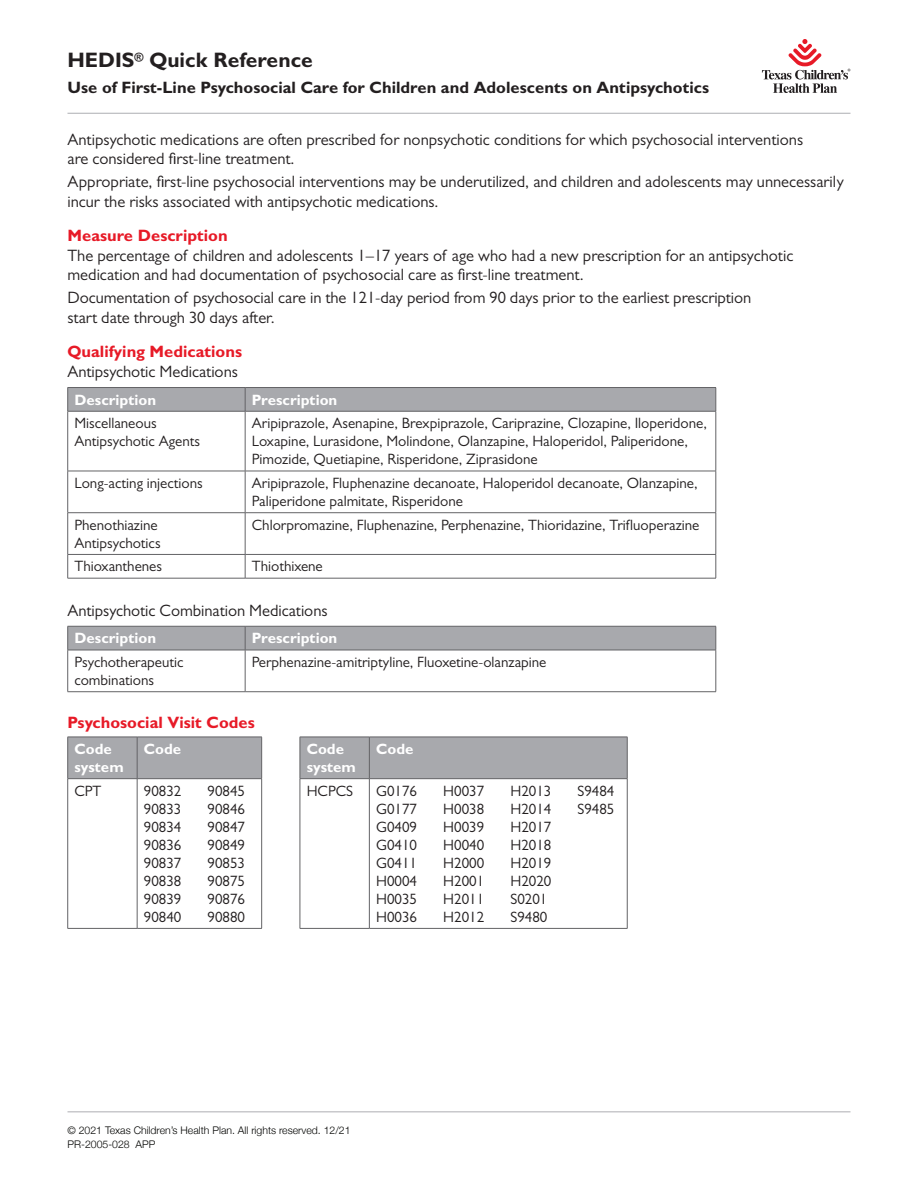
<style>
.page{position:relative;width:918px;height:1188px;background:#fff}
.page>*{position:absolute;margin:0;border:0;box-sizing:border-box;transform-origin:0 0}
.t1{font:700 21px "Gill Sans MT Std";color:#231f20}
.t2{font:16.5px/19.8px "Gill Sans MT Std";color:#231f20}
.t3{font:700 16.5px "Gill Sans MT Std";color:#231f20}
.t4{font:700 16.5px "Gill Sans MT Std";color:#e71a27}
.t5{font:15px/18px "Gill Sans MT Std";color:#231f20}
.t6{font:700 15px/18px "Gill Sans MT Std";color:#fff}
.t7{font:300 10.5px/13.5px "Helvetica Neue";color:#040503}
</style>
<div class="page">
<hr style="left:68px;top:387px;width:177px;height:1px;background:#636366">
<hr style="left:245px;top:387px;width:471px;height:1px;background:#636366">
<div style="left:67px;top:388px;width:650px;height:23px;background:#a8a9ad"></div>
<hr style="left:68px;top:411px;width:177px;height:1px;background:#636366">
<hr style="left:245px;top:411px;width:471px;height:1px;background:#636366">
<hr style="left:67px;top:411px;width:1px;height:60px;background:#636366">
<hr style="left:245px;top:411px;width:1px;height:60px;background:#636366">
<hr style="left:716px;top:411px;width:1px;height:60px;background:#636366">
<hr style="left:68px;top:471px;width:177px;height:1px;background:#636366">
<hr style="left:67px;top:471px;width:1px;height:41px;background:#636366">
<hr style="left:245px;top:471px;width:471px;height:1px;background:#636366">
<hr style="left:245px;top:471px;width:1px;height:41px;background:#636366">
<hr style="left:716px;top:471px;width:1px;height:41px;background:#636366">
<hr style="left:68px;top:512px;width:177px;height:1px;background:#636366">
<hr style="left:67px;top:513px;width:1px;height:41px;background:#636366">
<hr style="left:245px;top:512px;width:471px;height:1px;background:#636366">
<hr style="left:245px;top:513px;width:1px;height:41px;background:#636366">
<hr style="left:716px;top:513px;width:1px;height:41px;background:#636366">
<hr style="left:68px;top:554px;width:177px;height:1px;background:#636366">
<svg style="left:67px;top:555px;width:1px;height:23px"></svg>
<hr style="left:245px;top:554px;width:471px;height:1px;background:#636366">
<svg style="left:245px;top:555px;width:1px;height:23px"></svg>
<svg style="left:716px;top:555px;width:1px;height:23px"></svg>
<hr style="left:68px;top:578px;width:177px;height:1px;background:#636366">
<hr style="left:245px;top:578px;width:471px;height:1px;background:#636366">
<svg style="left:67px;top:626px;width:650px;height:24px;background:#a4a5a9"></svg>
<hr style="left:68px;top:650px;width:177px;height:1px;background:#636366">
<hr style="left:245px;top:650px;width:471px;height:1px;background:#636366">
<hr style="left:67px;top:650px;width:1px;height:41px;background:#636366">
<hr style="left:245px;top:650px;width:1px;height:41px;background:#636366">
<hr style="left:716px;top:650px;width:1px;height:41px;background:#636366">
<hr style="left:68px;top:691px;width:177px;height:1px;background:#636366">
<hr style="left:245px;top:691px;width:471px;height:1px;background:#636366">
<div style="left:68px;top:738px;width:193px;height:40px;background:#a8a9ad"></div>
<hr style="left:68px;top:737px;width:69px;height:1px;background:#636366">
<hr style="left:67px;top:737px;width:1px;height:41px;background:#636366">
<hr style="left:137px;top:737px;width:125px;height:1px;background:#636366">
<hr style="left:137px;top:737px;width:1px;height:41px;background:#636366">
<hr style="left:261px;top:737px;width:1px;height:41px;background:#636366">
<hr style="left:68px;top:778px;width:69px;height:1px;background:#636366">
<hr style="left:137px;top:778px;width:125px;height:1px;background:#636366">
<hr style="left:67px;top:779px;width:1px;height:149px;background:#636366">
<hr style="left:137px;top:779px;width:1px;height:149px;background:#636366">
<hr style="left:261px;top:779px;width:1px;height:149px;background:#636366">
<hr style="left:68px;top:928px;width:69px;height:1px;background:#636366">
<hr style="left:137px;top:928px;width:125px;height:1px;background:#636366">
<div style="left:301px;top:738px;width:326px;height:40px;background:#a8a9ad"></div>
<hr style="left:300px;top:737px;width:69px;height:1px;background:#636366">
<hr style="left:300px;top:737px;width:1px;height:41px;background:#636366">
<hr style="left:369px;top:737px;width:258px;height:1px;background:#636366">
<hr style="left:369px;top:737px;width:1px;height:41px;background:#636366">
<hr style="left:627px;top:737px;width:1px;height:41px;background:#636366">
<hr style="left:300px;top:778px;width:69px;height:1px;background:#636366">
<hr style="left:369px;top:778px;width:258px;height:1px;background:#636366">
<hr style="left:300px;top:779px;width:1px;height:149px;background:#636366">
<hr style="left:369px;top:779px;width:1px;height:149px;background:#636366">
<hr style="left:627px;top:779px;width:1px;height:149px;background:#636366">
<hr style="left:300px;top:928px;width:69px;height:1px;background:#636366">
<hr style="left:369px;top:928px;width:258px;height:1px;background:#636366">
<hr style="left:68px;top:113px;width:782px;height:1px;background:#adaeb2">
<hr style="left:68px;top:1111px;width:782px;height:1px;background:#adaeb2">
<svg style="left:762px;top:39px;width:88px;height:54px"></svg>
<h1 class="t1" style="left:68px;top:47px;width:247px">HEDIS<sup>®</sup> Quick Reference</h1>
<p class="t3" style="left:68px;top:77px;width:643px">Use of First-Line Psychosocial Care for Children and Adolescents on Antipsychotics</p>
<p class="t2" style="left:68px;top:129px;width:737px">Antipsychotic medications are often prescribed for nonpsychotic conditions for which psychosocial interventions are considered first-line treatment.</p>
<p class="t2" style="left:68px;top:172px;width:778px">Appropriate, first-line psychosocial interventions may be underutilized, and children and adolescents may unnecessarily incur the risks associated with antipsychotic medications.</p>
<p class="t4" style="left:68px;top:225px;width:162px">Measure Description</p>
<p class="t2" style="left:68px;top:245px;width:727px">The percentage of children and adolescents 1–17 years of age who had a new prescription for an antipsychotic medication and had documentation of psychosocial care as first-line treatment.</p>
<p class="t2" style="left:68px;top:288px;width:685px">Documentation of psychosocial care in the 121-day period from 90 days prior to the earliest prescription start date through 30 days after.</p>
<p class="t4" style="left:68px;top:341px;width:176px">Qualifying Medications</p>
<p class="t2" style="left:68px;top:361px;width:172px">Antipsychotic Medications</p>
<p class="t6" style="left:74px;top:390px;width:83px">Description</p>
<p class="t6" style="left:252px;top:390px;width:87px">Prescription</p>
<p class="t5" style="left:74px;top:414px;width:127px">Miscellaneous<br>Antipsychotic Agents</p>
<p class="t5" style="left:252px;top:414px;width:457px">Aripiprazole, Asenapine, Brexpiprazole, Cariprazine, Clozapine, Iloperidone,<br>Loxapine, Lurasidone, Molindone, Olanzapine, Haloperidol, Paliperidone,<br>Pimozide, Quetiapine, Risperidone, Ziprasidone</p>
<p class="t5" style="left:74px;top:474px;width:130px">Long-acting injections</p>
<p class="t5" style="left:252px;top:474px;width:447px">Aripiprazole, Fluphenazine decanoate, Haloperidol decanoate, Olanzapine,<br>Paliperidone palmitate, Risperidone</p>
<p class="t5" style="left:74px;top:516px;width:88px">Phenothiazine<br>Antipsychotics</p>
<p class="t5" style="left:252px;top:516px;width:449px">Chlorpromazine, Fluphenazine, Perphenazine, Thioridazine, Trifluoperazine</p>
<p class="t5" style="left:74px;top:557px;width:89px">Thioxanthenes</p>
<p class="t5" style="left:252px;top:557px;width:72px">Thiothixene</p>
<p class="t2" style="left:68px;top:601px;width:262px">Antipsychotic Combination Medications</p>
<p class="t6" style="left:74px;top:629px;width:83px">Description</p>
<p class="t6" style="left:252px;top:629px;width:87px">Prescription</p>
<p class="t5" style="left:74px;top:653px;width:111px">Psychotherapeutic combinations</p>
<p class="t5" style="left:252px;top:653px;width:296px">Perphenazine-amitriptyline, Fluoxetine-olanzapine</p>
<p class="t4" style="left:68px;top:712px;width:189px">Psychosocial Visit Codes</p>
<p class="t6" style="left:74px;top:740px;width:51px">Code system</p>
<p class="t6" style="left:144px;top:740px;width:39px">Code</p>
<p class="t5" style="left:74px;top:782px;width:29px">CPT</p>
<p class="t5" style="left:144px;top:782px;width:39px">90832</p>
<p class="t5" style="left:208px;top:782px;width:39px">90845</p>
<p class="t5" style="left:144px;top:800px;width:39px">90833</p>
<p class="t5" style="left:208px;top:800px;width:39px">90846</p>
<p class="t5" style="left:144px;top:818px;width:39px">90834</p>
<p class="t5" style="left:208px;top:818px;width:39px">90847</p>
<p class="t5" style="left:144px;top:836px;width:39px">90836</p>
<p class="t5" style="left:208px;top:836px;width:39px">90849</p>
<p class="t5" style="left:144px;top:854px;width:39px">90837</p>
<p class="t5" style="left:208px;top:854px;width:39px">90853</p>
<p class="t5" style="left:144px;top:872px;width:39px">90838</p>
<p class="t5" style="left:208px;top:872px;width:39px">90875</p>
<p class="t5" style="left:144px;top:890px;width:39px">90839</p>
<p class="t5" style="left:208px;top:890px;width:39px">90876</p>
<p class="t5" style="left:144px;top:908px;width:39px">90840</p>
<p class="t5" style="left:208px;top:908px;width:39px">90880</p>
<p class="t6" style="left:307px;top:740px;width:51px">Code system</p>
<p class="t6" style="left:376px;top:740px;width:39px">Code</p>
<p class="t5" style="left:307px;top:782px;width:48px">HCPCS</p>
<p class="t5" style="left:376px;top:782px;width:42px">G0176</p>
<p class="t5" style="left:443px;top:782px;width:42px">H0037</p>
<p class="t5" style="left:510px;top:782px;width:42px">H2013</p>
<p class="t5" style="left:578px;top:782px;width:38px">S9484</p>
<p class="t5" style="left:376px;top:800px;width:42px">G0177</p>
<p class="t5" style="left:443px;top:800px;width:42px">H0038</p>
<p class="t5" style="left:510px;top:800px;width:42px">H2014</p>
<p class="t5" style="left:578px;top:800px;width:38px">S9485</p>
<p class="t5" style="left:376px;top:818px;width:42px">G0409</p>
<p class="t5" style="left:443px;top:818px;width:42px">H0039</p>
<p class="t5" style="left:510px;top:818px;width:42px">H2017</p>
<p class="t5" style="left:376px;top:836px;width:42px">G0410</p>
<p class="t5" style="left:443px;top:836px;width:42px">H0040</p>
<p class="t5" style="left:510px;top:836px;width:42px">H2018</p>
<p class="t5" style="left:376px;top:854px;width:42px">G0411</p>
<p class="t5" style="left:443px;top:854px;width:42px">H2000</p>
<p class="t5" style="left:510px;top:854px;width:42px">H2019</p>
<p class="t5" style="left:376px;top:872px;width:42px">H0004</p>
<p class="t5" style="left:443px;top:872px;width:42px">H2001</p>
<p class="t5" style="left:510px;top:872px;width:42px">H2020</p>
<p class="t5" style="left:376px;top:890px;width:42px">H0035</p>
<p class="t5" style="left:443px;top:890px;width:42px">H2011</p>
<p class="t5" style="left:510px;top:890px;width:38px">S0201</p>
<p class="t5" style="left:376px;top:908px;width:42px">H0036</p>
<p class="t5" style="left:443px;top:908px;width:42px">H2012</p>
<p class="t5" style="left:510px;top:908px;width:38px">S9480</p>
<p class="t7" style="left:68px;top:1123px;width:285px">© 2021 Texas Children’s Health Plan. All rights reserved. 12/21<br>PR-2005-028 APP</p>
</div>
